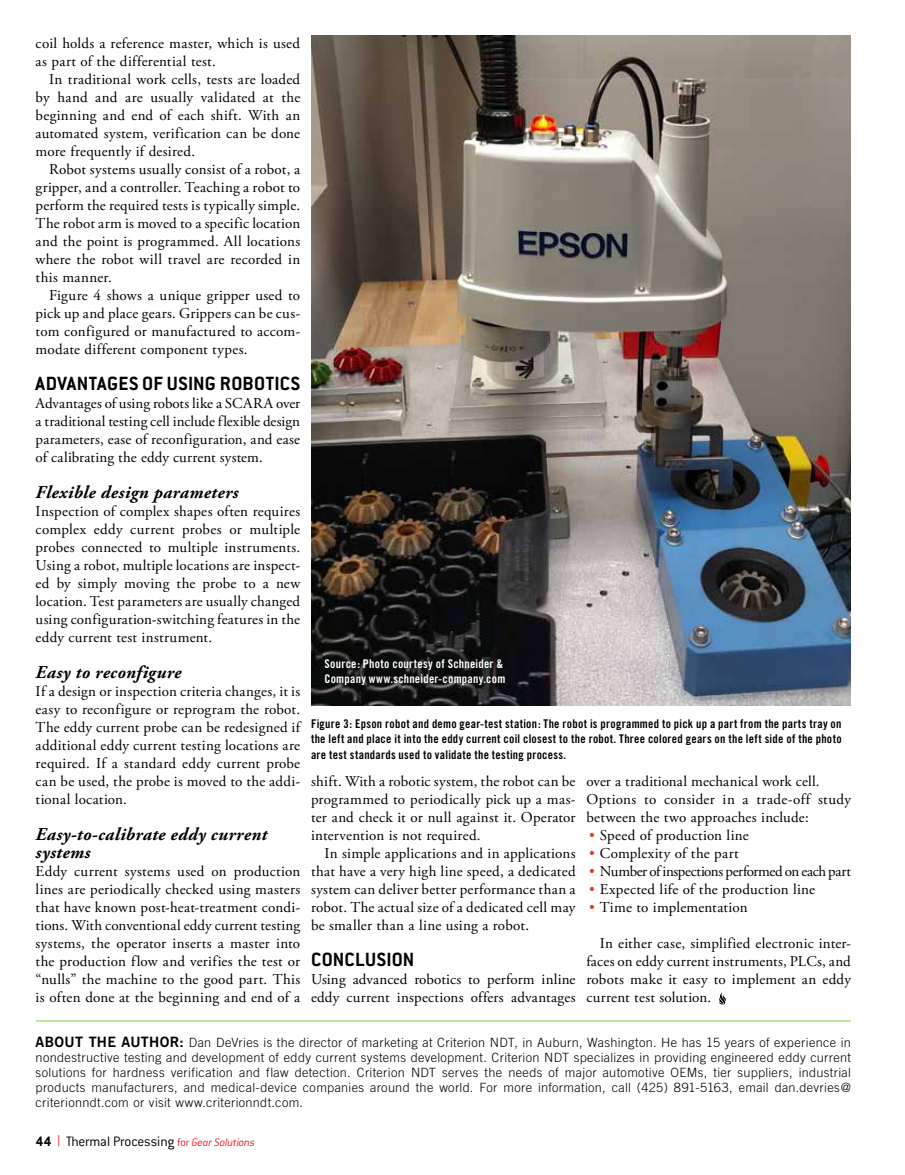
<style>
.page{position:relative;width:905px;height:1175px;background:#fff}
.page>*{position:absolute;margin:0;border:0;box-sizing:border-box;transform-origin:0 0}
.t1{font:700 21px "Conduit ITC";letter-spacing:.02em;color:#000}
.t2{font:italic 700 18px/18px "Adobe Garamond Pro";letter-spacing:.02em;color:#000}
.t3{font:15px/18px "Adobe Garamond Pro";letter-spacing:.015em;color:#000;text-align:justify}
.t4{font:15px "Adobe Garamond Pro";letter-spacing:-.025em;color:#000}
.t5{font:300 15px "Conduit ITC";letter-spacing:-.01em;color:#000}
.t6{font:300 12.75px/15px "Trade Gothic";letter-spacing:.025em;color:#000;text-align:justify}
.t7{font:12px/15px "Trade Gothic Bold Cond Twenty";letter-spacing:.025em;color:#000;text-align:justify}
.t8{font:12px/15px "Trade Gothic Bold Cond Twenty";letter-spacing:.02em;color:#fff}
.s1{color:#df3c28}
.s2{font-family:"News Gothic BT";font-weight:700;font-size:14.25px}
.s3{font-weight:700}
.s4{font-family:"Helvetica Neue";color:#ed1d24}
.s5{font-size:12px;color:#ed1d24}
.s6{font-style:italic;font-size:12px;color:#ed1d24}
</style>
<div class="page">
<svg style="left:719px;top:992px;width:7px;height:13px"></svg>
<hr style="left:36px;top:1020px;width:814px;height:1px;background:#8dc63f">
<img style="left:311px;top:36px;width:539px;height:670px">
<p class="t3" style="left:36px;top:35px;width:266px">coil holds a reference master, which is used as part of the differential test.</p>
<p class="t3" style="left:36px;top:71px;width:266px;text-indent:14px">In traditional work cells, tests are loaded by hand and are usually validated at the beginning and end of each shift. With an automated system, verification can be done more frequently if desired.</p>
<p class="t3" style="left:36px;top:161px;width:266px;text-indent:14px">Robot systems usually consist of a robot, a gripper, and a controller. Teaching a robot to perform the required tests is typically simple.<br>The robot arm is moved to a specific location and the point is programmed. All locations where the robot will travel are recorded in this manner.</p>
<p class="t3" style="left:36px;top:287px;width:266px;text-indent:14px">Figure 4 shows a unique gripper used to pick up and place gears. Grippers can be cus&shy;tom configured or manufactured to accom&shy;modate different component types.</p>
<h1 class="t1" style="left:36px;top:371px;width:266px">ADVANTAGES OF USING ROBOTICS</h1>
<p class="t3" style="left:36px;top:395px;width:266px">Advantages of using robots like a SCARA over a traditional testing cell include flexible design parameters, ease of reconfiguration, and ease of calibrating the eddy current system.</p>
<p class="t2" style="left:36px;top:484px;width:204px">Flexible design parameters</p>
<p class="t3" style="left:36px;top:503px;width:266px">Inspection of complex shapes often requires complex eddy current probes or multiple probes connected to multiple instruments.<br>Using a robot, multiple locations are inspect&shy;ed by simply moving the probe to a new location. Test parameters are usually changed using configuration-switching features in the eddy current test instrument.</p>
<p class="t2" style="left:36px;top:664px;width:147px">Easy to reconfigure</p>
<p class="t3" style="left:36px;top:683px;width:266px">If a design or inspection criteria changes, it is easy to reconfigure or reprogram the robot.<br>The eddy current probe can be redesigned if additional eddy current testing locations are required. If a standard eddy current probe can be used, the probe is moved to the addi&shy;tional location.</p>
<p class="t2" style="left:36px;top:826px;width:233px">Easy-to-calibrate eddy current systems</p>
<p class="t3" style="left:36px;top:863px;width:266px">Eddy current systems used on production lines are periodically checked using masters that have known post-heat-treatment condi&shy;tions. With conventional eddy current testing systems, the operator inserts a master into the production flow and verifies the test or “nulls” the machine to the good part. This is often done at the beginning and end of a</p>
<p class="t8" style="left:324px;top:656px;width:182px">Source: Photo courtesy of Schneider &amp;<br>Company www.schneider-company.com</p>
<p class="t7" style="left:311px;top:716px;width:532px">Figure 3: Epson robot and demo gear-test station: The robot is programmed to pick up a part from the parts tray on the left and place it into the eddy current coil closest to the robot. Three colored gears on the left side of the photo are test standards used to validate the testing process.</p>
<p class="t3" style="left:311px;top:773px;width:266px">shift. With a robotic system, the robot can be programmed to periodically pick up a mas&shy;ter and check it or null against it. Operator intervention is not required.</p>
<p class="t3" style="left:311px;top:845px;width:266px;text-indent:14px">In simple applications and in applications that have a very high line speed, a dedicated system can deliver better performance than a robot. The actual size of a dedicated cell may be smaller than a line using a robot.</p>
<h1 class="t1" style="left:311px;top:947px;width:105px">CONCLUSION</h1>
<p class="t3" style="left:311px;top:971px;width:266px">Using advanced robotics to perform inline eddy current inspections offers advantages</p>
<p class="t3" style="left:586px;top:773px;width:266px;text-align:left">over a traditional mechanical work cell.<br>Options to consider in a trade-off study between the two approaches include:</p>
<p class="t3" style="left:589px;top:827px;width:161px"><span class="s1">•</span> Speed of production line</p>
<p class="t3" style="left:589px;top:845px;width:151px"><span class="s1">•</span> Complexity of the part</p>
<p class="t4" style="left:589px;top:862px;width:263px"><span class="s1">•</span> Number of inspections performed on each part</p>
<p class="t3" style="left:589px;top:881px;width:227px"><span class="s1">•</span> Expected life of the production line</p>
<p class="t3" style="left:589px;top:899px;width:160px"><span class="s1">•</span> Time to implementation</p>
<p class="t3" style="left:586px;top:935px;width:266px;text-indent:14px">In either case, simplified electronic inter&shy;faces on eddy current instruments, PLCs, and robots make it easy to implement an eddy current test solution.</p>
<p class="t6" style="left:36px;top:1035px;width:816px"><span class="s2">ABOUT THE AUTHOR:</span> Dan DeVries is the director of marketing at Criterion NDT, in Auburn, Washington. He has 15 years of experience in nondestructive testing and development of eddy current systems development. Criterion NDT specializes in providing engineered eddy current solutions for hardness verification and flaw detection. Criterion NDT serves the needs of major automotive OEMs, tier suppliers, industrial products manufacturers, and medical-device companies around the world. For more information, call (425) 891-5163, email dan.devries@ criterionndt.com or visit www.criterionndt.com.</p>
<p class="t5" style="left:36px;top:1133px;width:221px"><span class="s3">44</span> <span class="s4">|</span> Thermal Processing <span class="s5">for</span> <span class="s6">Gear Solutions</span></p>
</div>
